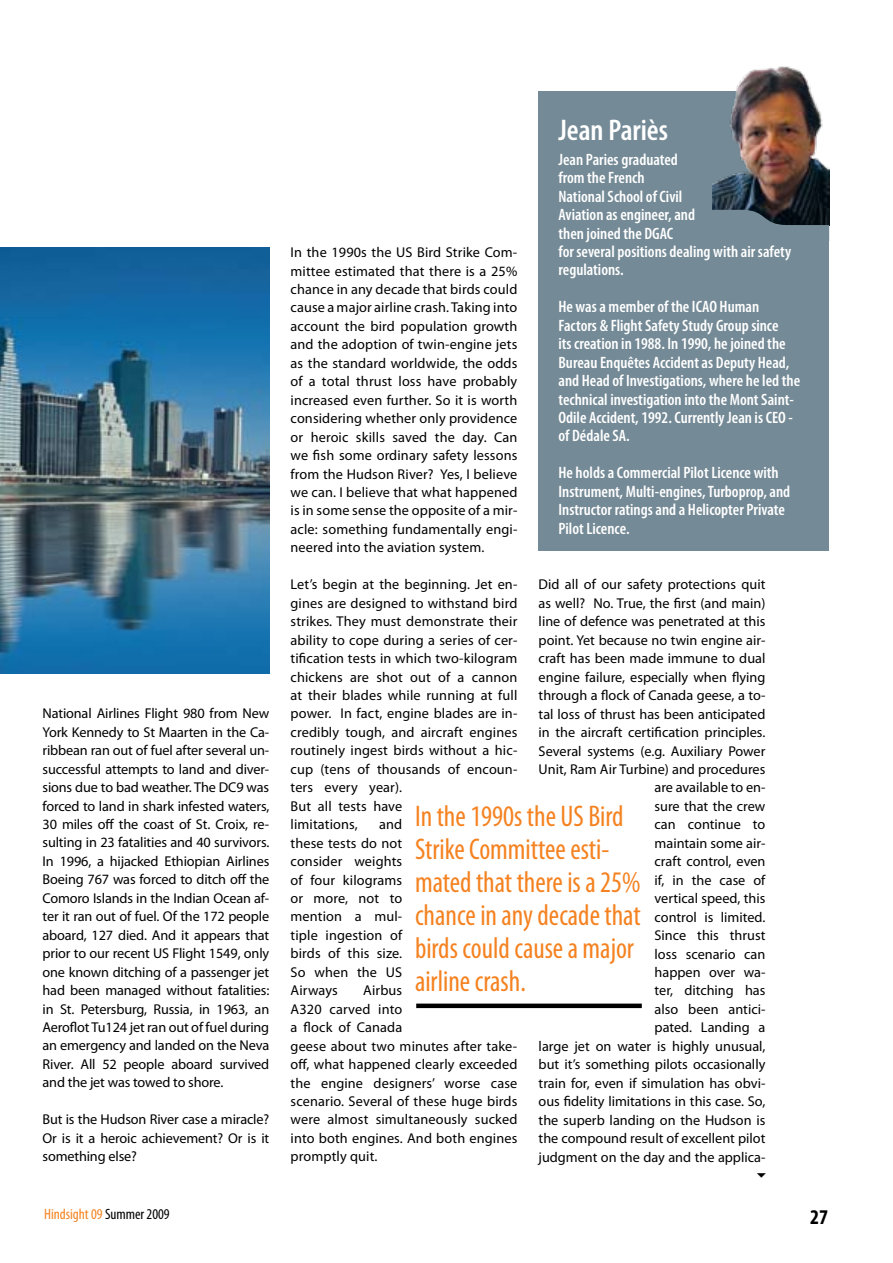
<style>
.page{position:relative;width:893px;height:1263px;background:#fff}
.page>*{position:absolute;margin:0;border:0;box-sizing:border-box;transform-origin:0 0}
.t1{font:condensed 30px/33px "Myriad Pro";color:#f58220;scale:.95 1}
.t2{font:600 condensed 30px "Myriad Pro";color:#fff}
.t3{font:700 condensed 21px "Myriad Pro";color:#000}
.t4{font:600 condensed 16.5px/18.5px "Myriad Pro";color:#fff}
.t5{font:condensed 15px "Myriad Pro";color:#f58220}
.t6{font:14.25px/18.5px "Myriad Pro";color:#000;text-align:justify}
.s1{color:#000}
</style>
<div class="page">
<img style="left:0;top:247px;width:269px;height:426px">
<div style="left:539px;top:91px;width:290px;height:460px;background:#748a96"></div>
<div style="left:416px;top:1003px;width:226px;height:5px;background:#000"></div>
<img style="left:713px;top:66px;width:116px;height:144px">
<svg style="left:748px;top:210px;width:81px;height:15px"></svg>
<p class="t6" style="left:43px;top:704px;width:228px">National Airlines Flight 980 from New York Kennedy to St Maarten in the Ca&shy;ribbean ran out of fuel after several un&shy;successful attempts to land and diver&shy;sions due to bad weather. The DC9 was forced to land in shark infested waters, 30 miles off the coast of St. Croix, re&shy;sulting in 23 fatalities and 40 survivors.<br>In 1996, a hijacked Ethiopian Airlines Boeing 767 was forced to ditch off the Comoro Islands in the Indian Ocean af&shy;ter it ran out of fuel. Of the 172 people aboard, 127 died. And it appears that prior to our recent US Flight 1549, only one known ditching of a passenger jet had been managed without fatalities: in St. Petersburg, Russia, in 1963, an Aeroflot Tu124 jet ran out of fuel during an emergency and landed on the Neva River. All 52 people aboard survived and the jet was towed to shore.</p>
<p class="t6" style="left:43px;top:1110px;width:228px">But is the Hudson River case a miracle?<br>Or is it a heroic achievement? Or is it something else?</p>
<h1 class="t2" style="left:558px;top:113px;width:111px">Jean Pariès</h1>
<p class="t4" style="left:558px;top:150px;width:234px">Jean Paries graduated<br>from the French<br>National School of Civil<br>Aviation as engineer, and<br>then joined the DGAC<br>for several positions dealing with air safety regulations.</p>
<p class="t4" style="left:558px;top:298px;width:243px">He was a member of the ICAO Human Factors &amp; Flight Safety Study Group since<br>its creation in 1988. In 1990, he joined the Bureau Enquêtes Accident as Deputy Head, and Head of Investigations, where he led the technical investigation into the Mont Saint-Odile Accident, 1992. Currently Jean is CEO - of Dédale SA.</p>
<p class="t4" style="left:558px;top:464px;width:233px">He holds a Commercial Pilot Licence with Instrument, Multi-engines, Turboprop, and Instructor ratings and a Helicopter Private Pilot Licence.</p>
<p class="t6" style="left:291px;top:243px;width:228px">In the 1990s the US Bird Strike Com&shy;mittee estimated that there is a 25% chance in any decade that birds could cause a major airline crash. Taking into account the bird population growth and the adoption of twin-engine jets as the standard worldwide, the odds of a total thrust loss have probably increased even further. So it is worth considering whether only providence or heroic skills saved the day. Can we fish some ordinary safety lessons from the Hudson River? Yes, I believe we can. I believe that what happened is in some sense the opposite of a mir&shy;acle: something fundamentally engi&shy;neered into the aviation system.</p>
<p class="t6" style="left:291px;top:575px;width:228px;text-align:left">Let’s begin at the beginning. Jet en&shy;gines are designed to withstand bird strikes. They must demonstrate their ability to cope during a series of cer&shy;tification tests in which two-kilogram chickens are shot out of a cannon at their blades while running at full power. In fact, engine blades are in&shy;credibly tough, and aircraft engines routinely ingest birds without a hic&shy;cup (tens of thousands of encoun&shy;ters every year).<br>But all tests have<br>limitations,</p>
<p class="t6" style="left:539px;top:576px;width:228px;text-align:right">Did all of our safety protections quit as well? No. True, the first (and main) line of defence was penetrated at this point. Yet because no twin engine air&shy;craft has been made immune to dual engine failure, especially when flying through a flock of Canada geese, a to&shy;tal loss of thrust has been anticipated in the aircraft certification principles.<br>Several systems (e.g. Auxiliary Power<br>Unit, Ram Air Turbine) and procedures are available to en-<br>sure that the crew<br>can continue to<br>maintain some air-<br>craft control, even<br>if, in the case of<br>vertical speed, this<br>control is limited.<br>Since this thrust<br>loss scenario can<br>happen over wa-<br>ter, ditching has<br>also been antici-<br>pated. Landing a<br>large jet on water is highly unusual, but it’s something pilots occasionally train for, even if simulation has obvi&shy;ous fidelity limitations in this case. So, the superb landing on the Hudson is the compound result of excellent pilot judgment on the day and the applica-</p>
<h1 class="t1" style="left:415px;top:800px;width:239px">In the 1990s the US Bird<br>Strike Committee esti&shy;mated that there is a 25% chance in any decade that birds could cause a major airline crash.</h1>
<p class="t6" style="left:291px;top:815px;width:113px;text-indent:89px">and these tests do not consider weights of four kilograms or more, not to mention a mul&shy;tiple ingestion of birds of this size.<br>So when the US Airways</p>
<p class="t6" style="left:291px;top:981px;width:228px;text-align:left;text-indent:73px">Airbus<br>A320 carved into<br>a flock of Canada<br>geese about two minutes after take&shy;off, what happened clearly exceeded the engine designers’ worse case scenario. Several of these huge birds were almost simultaneously sucked into both engines. And both engines promptly quit.</p>
<p class="t5" style="left:44px;top:1206px;width:127px">Hindsight 09 <span class="s1">Summer 2009</span></p>
<h2 class="t3" style="left:810px;top:1205px;width:19px">27</h2>
</div>
